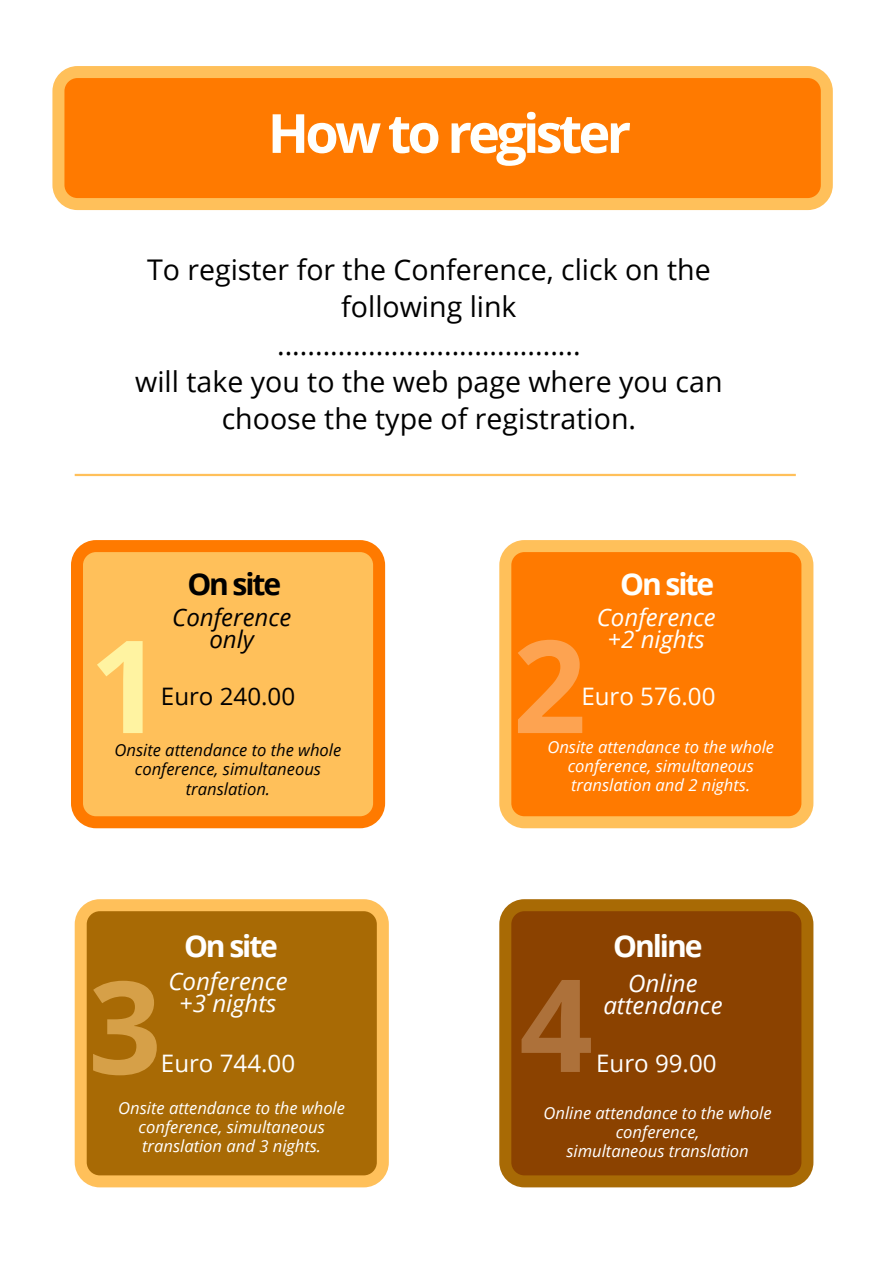
<style>
.page{position:relative;width:894px;height:1264px;background:#fff}
.page>*{position:absolute;margin:0;border:0;box-sizing:border-box;transform-origin:0 0}
.t1{font:700 128.85px "Open Sans";color:#fff3a1}
.t2{font:700 128.85px "Open Sans";color:#fda351}
.t3{font:700 128.85px "Open Sans";color:#d6a048}
.t4{font:700 128.85px "Open Sans";color:#ad713a}
.t5{font:700 54px "Open Sans";letter-spacing:-.07em;color:#fffffc}
.t6{font:700 30.15px "Open Sans";letter-spacing:-.07em;color:#fffffc}
.t7{font:700 30.15px "Open Sans";letter-spacing:-.07em;color:#000}
.t8{font:700 30.15px "Open Sans";letter-spacing:-.07em;color:#fff}
.t9{font:28.5px/37.2px "Open Sans";color:#000;text-align:center}
.t10{font:italic 24.15px/22.5px "Open Sans";color:#fff;text-align:center}
.t11{font:24.15px "Open Sans";color:#feffff}
.t12{font:italic 24.15px/22.5px "Open Sans";color:#fffffc;text-align:center}
.t13{font:italic 24.15px/22.5px "Open Sans";color:#000;text-align:center}
.t14{font:24.15px "Open Sans";color:#000}
.t15{font:24.15px "Open Sans";color:#fffffc}
.t16{font:italic 16.65px/19.2px "Open Sans";color:#fff;text-align:center}
.t17{font:italic 16.65px/19.2px "Open Sans";color:#000;text-align:center}
</style>
<div class="page">
<svg style="left:52px;top:66px;width:780px;height:144px;background:#ff8712"></svg>
<hr style="left:75px;top:474px;width:720px;height:2px;background:#ffc05a">
<svg style="left:71px;top:540px;width:314px;height:288px;background:#ffb54d"></svg>
<svg style="left:499px;top:540px;width:314px;height:288px;background:#ff850f"></svg>
<svg style="left:499px;top:899px;width:314px;height:288px;background:#904902"></svg>
<svg style="left:75px;top:899px;width:314px;height:288px;background:#b57713"></svg>
<h1 class="t5" style="left:268px;top:95px;width:365px">How to register</h1>
<h3 class="t9" style="left:135px;top:250px;width:588px">To register for the Conference, click on the following link<br>........................................<br>will take you to the web page where you can choose the type of registration.</h3>
<h2 class="t7" style="left:187px;top:562px;width:95px">On site</h2>
<h5 class="t6" style="left:620px;top:562px;width:95px">On site</h5>
<h5 class="t13" style="left:172px;top:605px;width:120px">Conference only</h5>
<h5 class="t12" style="left:596px;top:605px;width:120px">Conference +2 nights</h5>
<p class="t1" style="left:89px;top:595px;width:75px">1</p>
<h5 class="t2" style="left:512px;top:595px;width:75px">2</h5>
<p class="t14" style="left:161px;top:679px;width:136px">Euro 240.00</p>
<h5 class="t15" style="left:581px;top:679px;width:136px">Euro 576.00</h5>
<p class="t17" style="left:114px;top:740px;width:228px">Onsite attendance to the whole conference, simultaneous translation.</p>
<p class="t16" style="left:547px;top:737px;width:228px">Onsite attendance to the whole conference, simultaneous translation and 2 nights.</p>
<p class="t8" style="left:184px;top:924px;width:95px">On site</p>
<h2 class="t10" style="left:168px;top:968px;width:120px">Conference +3 nights</h2>
<p class="t6" style="left:613px;top:924px;width:91px">Online</p>
<h5 class="t3" style="left:88px;top:936px;width:75px">3</h5>
<p class="t4" style="left:519px;top:934px;width:75px">4</p>
<h2 class="t10" style="left:603px;top:971px;width:121px">Online attendance</h2>
<p class="t16" style="left:543px;top:1102px;width:229px">Online attendance to the whole conference,</p>
<h5 class="t16" style="left:566px;top:1140px;width:184px">simultaneous translation</h5>
<p class="t11" style="left:161px;top:1046px;width:136px">Euro 744.00</p>
<h2 class="t11" style="left:596px;top:1046px;width:122px">Euro 99.00</h2>
<h5 class="t16" style="left:118px;top:1098px;width:228px">Onsite attendance to the whole conference, simultaneous translation and 3 nights.</h5>
</div>
